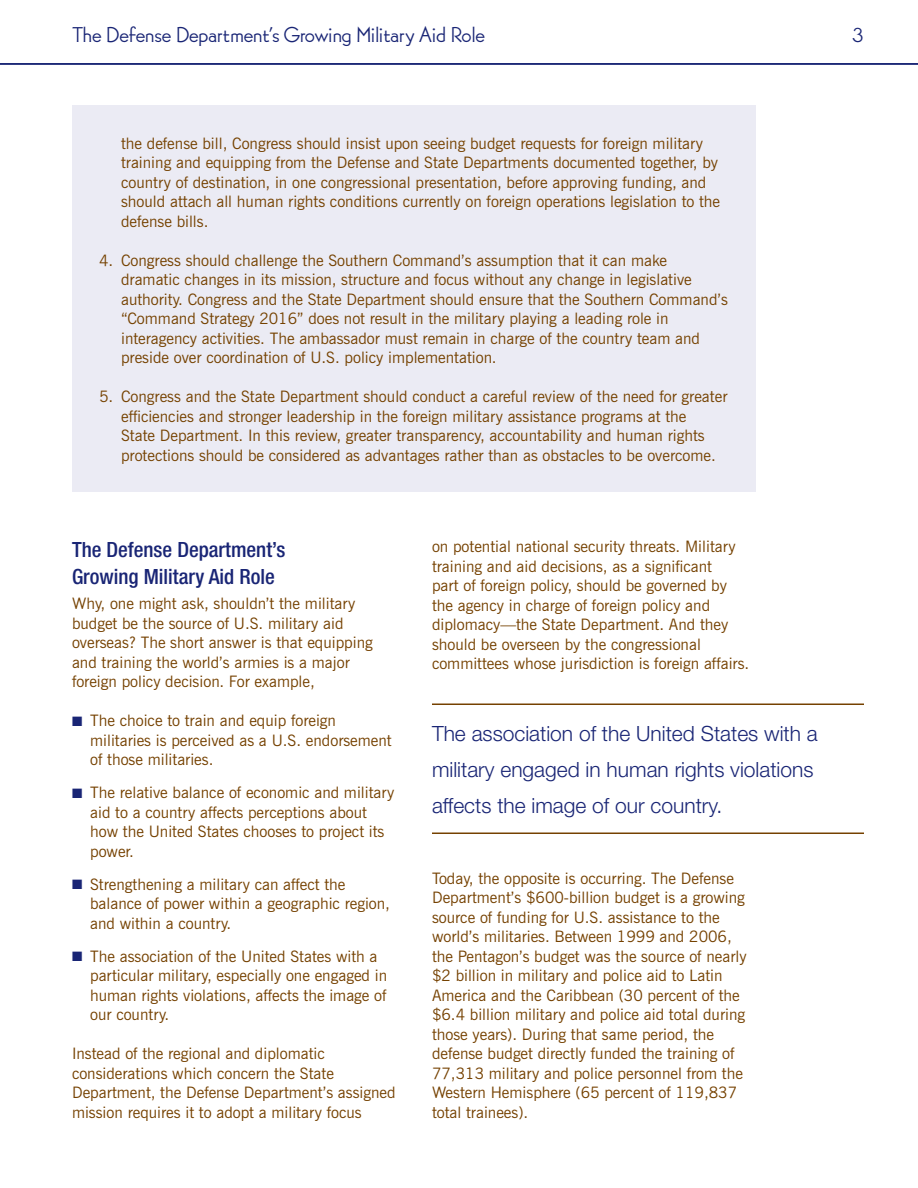
<style>
.page{position:relative;width:918px;height:1188px;background:#fff}
.page>*{position:absolute;margin:0;border:0;box-sizing:border-box;transform-origin:0 0}
.LAWG_pullquote{font:300 21px/36px "Helvetica Neue";color:#192575}
.t1{font:21px "Bernhard Gothic SG";letter-spacing:-.02em;color:#192575}
.LAWG_subhead_1{font:500 condensed 21px/27px "Helvetica Neue";color:#192575}
.LAWG_body{font:15.75px/19.5px "News Gothic BT";color:#754100}
.s1{color:#192575}
</style>
<div class="page">
<svg style="left:0;top:63px;width:918px;height:2px;background:#28347e"></svg>
<div style="left:72px;top:105px;width:684px;height:387px;background:#ebebf4"></div>
<hr style="left:432px;top:704px;width:432px;height:1px;background:#754100">
<hr style="left:432px;top:833px;width:432px;height:1px;background:#754100">
<p class="t1" style="left:72px;top:21px;width:415px">The Defense Department’s Growing Military Aid Role</p>
<p class="t1" style="left:852px;top:21px;width:13px">3</p>
<p class="LAWG_body" style="left:121px;top:133px;width:601px">the defense bill, Congress should insist upon seeing budget requests for foreign military training and equipping from the Defense and State Departments documented together, by country of destination, in one congressional presentation, before approving funding, and should attach all human rights conditions currently on foreign operations legislation to the defense bills.</p>
<p class="LAWG_body" style="left:121px;top:250px;width:608px;text-indent:-22px">4. Congress should challenge the Southern Command’s assumption that it can make dramatic changes in its mission, structure and focus without any change in legislative authority. Congress and the State Department should ensure that the Southern Command’s “Command Strategy 2016” does not result in the military playing a leading role in interagency activities. The ambassador must remain in charge of the country team and preside over coordination of U.S. policy implementation.</p>
<p class="LAWG_body" style="left:121px;top:387px;width:608px;text-indent:-22px">5. Congress and the State Department should conduct a careful review of the need for greater efficiencies and stronger leadership in the foreign military assistance programs at the<br>State Department. In this review, greater transparency, accountability and human rights protections should be considered as advantages rather than as obstacles to be overcome.</p>
<p class="LAWG_subhead_1" style="left:72px;top:536px;width:215px">The Defense Department’s<br>Growing Military Aid Role</p>
<p class="LAWG_body" style="left:72px;top:594px;width:302px">Why, one might ask, shouldn’t the military budget be the source of U.S. military aid overseas? The short answer is that equipping and training the world’s armies is a major foreign policy decision. For example,</p>
<p class="LAWG_body" style="left:90px;top:711px;width:303px;text-indent:-18px"><span class="s1">■</span> The choice to train and equip foreign militaries is perceived as a U.S. endorsement of those militaries.</p>
<p class="LAWG_body" style="left:90px;top:783px;width:306px;text-indent:-18px"><span class="s1">■</span> The relative balance of economic and military aid to a country affects perceptions about how the United States chooses to project its power.</p>
<p class="LAWG_body" style="left:90px;top:874px;width:301px;text-indent:-18px"><span class="s1">■</span> Strengthening a military can affect the balance of power within a geographic region, and within a country.</p>
<p class="LAWG_body" style="left:90px;top:946px;width:298px;text-indent:-18px"><span class="s1">■</span> The association of the United States with a particular military, especially one engaged in human rights violations, affects the image of our country.</p>
<p class="LAWG_body" style="left:72px;top:1044px;width:325px">Instead of the regional and diplomatic considerations which concern the State Department, the Defense Department’s assigned mission requires it to adopt a military focus</p>
<p class="LAWG_body" style="left:432px;top:537px;width:319px">on potential national security threats. Military training and aid decisions, as a significant<br>part of foreign policy, should be governed by the agency in charge of foreign policy and diplomacy—the State Department. And they should be overseen by the congressional committees whose jurisdiction is foreign affairs.</p>
<p class="LAWG_pullquote" style="left:432px;top:715px;width:387px">The association of the United States with a military engaged in human rights violations affects the image of our country.</p>
<p class="LAWG_body" style="left:432px;top:868px;width:316px">Today, the opposite is occurring. The Defense Department’s $600-billion budget is a growing source of funding for U.S. assistance to the world’s militaries. Between 1999 and 2006, the Pentagon’s budget was the source of nearly $2 billion in military and police aid to Latin America and the Caribbean (30 percent of the $6.4 billion military and police aid total during those years). During that same period, the defense budget directly funded the training of 77,313 military and police personnel from the Western Hemisphere (65 percent of 119,837 total trainees).</p>
</div>
